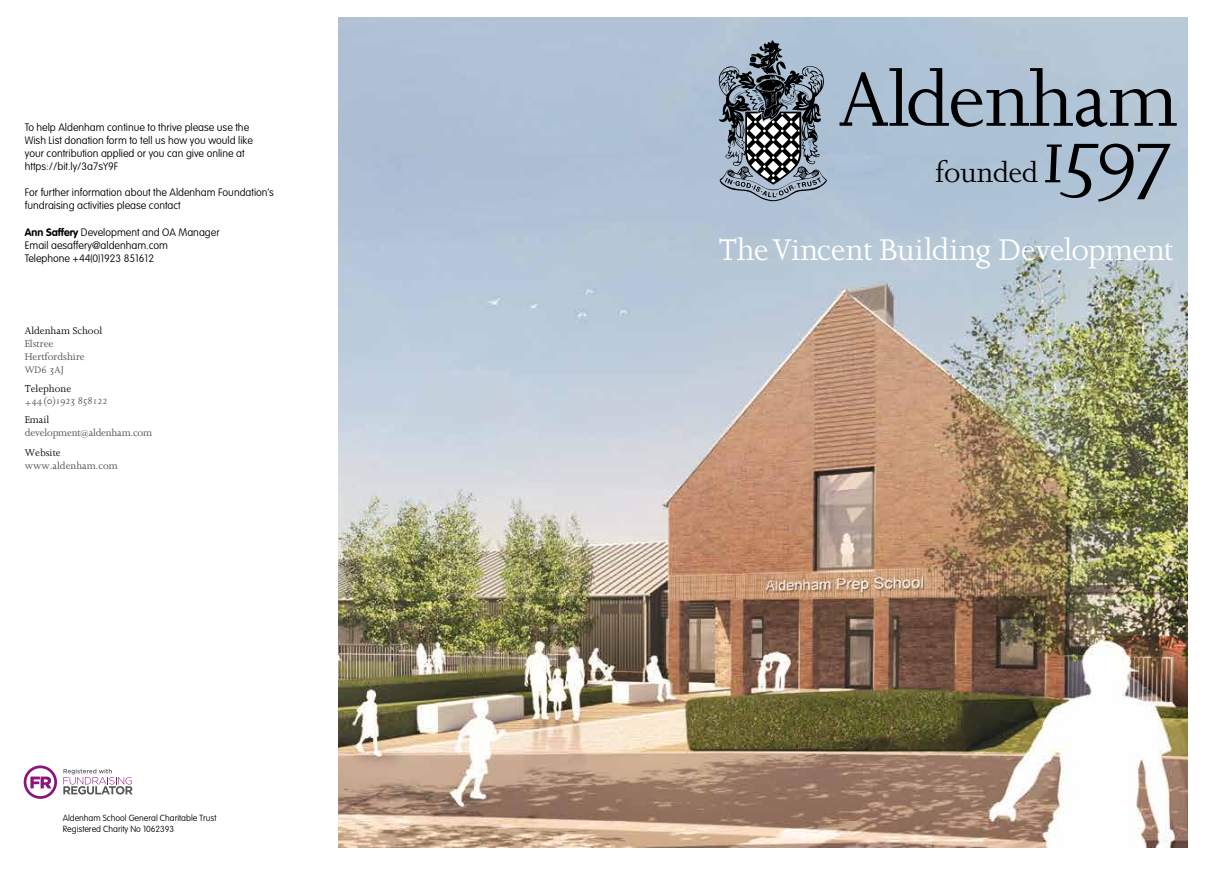
<style>
.page{position:relative;width:1205px;height:869px;background:#fff}
.page>*{position:absolute;margin:0;border:0;box-sizing:border-box;transform-origin:0 0}
.t1{font:92.5px "Joanna MT Italic OSF";color:#000}
.t2{font:34.5px "Joanna";letter-spacing:-.015em;color:#fff}
.t3{font:32.12px "Joanna";letter-spacing:-.015em;color:#000}
.t4{font:11.25px/12.9px "Joanna";color:#4b4b4d}
.t5{font:11.25px "Joanna";color:#000}
.t6{font:11.25px "Joanna MT Italic OSF";letter-spacing:-.03em;color:#4b4b4d}
.t7{font:100 10.62px/13.1px "VAG Rounded";color:#000}
.t8{font:10.62px "Joanna";color:#4b4b4d}
.t9{font:100 8.75px/10.5px "VAG Rounded";color:#000}
.s1{font-weight:700}
.s2{font-family:"Joanna MT Italic OSF";font-size:11.25px}
.s3{color:#000}
.s4{font-size:8.75px}
</style>
<div class="page">
<svg style="left:24px;top:765px;width:33px;height:33px"></svg>
<svg style="left:63px;top:768px;width:70px;height:26px"></svg>
<img style="left:339px;top:18px;width:848px;height:829px">
<svg style="left:839px;top:68px;width:337px;height:59px"></svg>
<svg style="left:719px;top:40px;width:108px;height:161px"></svg>
<p class="t7" style="left:25px;top:120px;width:229px">To help Aldenham continue to thrive please use the Wish List donation form to tell us how you would like your contribution applied or you can give online at https://bit.ly/3a7sY9F</p>
<p class="t7" style="left:25px;top:186px;width:250px">For further information about the Aldenham Foundation’s fundraising activities please contact</p>
<p class="t7" style="left:25px;top:225px;width:196px"><span class="s1">Ann Saffery</span> Development and OA Manager<br>Email aesaffery@aldenham.com<br>Telephone +44(0)1923 851612</p>
<p class="t5" style="left:25px;top:325px;width:79px">Aldenham School</p>
<p class="t4" style="left:25px;top:337px;width:61px">Elstree<br>Hertfordshire</p>
<p class="t8" style="left:25px;top:364px;width:41px">WD<span class="s2">6 3</span>AJ</p>
<p class="t5" style="left:25px;top:382px;width:48px">Telephone</p>
<p class="t6" style="left:25px;top:394px;width:84px"><sub>+</sub>44(0)1923 858122</p>
<p class="t4" style="left:25px;top:413px;width:129px"><span class="s3">Email </span>development<span class="s4">@</span>aldenham.com</p>
<p class="t5" style="left:25px;top:446px;width:37px">Website</p>
<p class="t4" style="left:25px;top:458px;width:95px">www.aldenham.com</p>
<p class="t9" style="left:63px;top:812px;width:155px">Aldenham School General Charitable Trust<br>Registered Charity No 1062393</p>
<h1 class="t1" style="left:1032px;top:105px;width:147px">1597</h1>
<h3 class="t3" style="left:935px;top:155px;width:105px">founded</h3>
<h2 class="t2" style="left:719px;top:231px;width:456px">TheVincent Building Development</h2>
</div>
